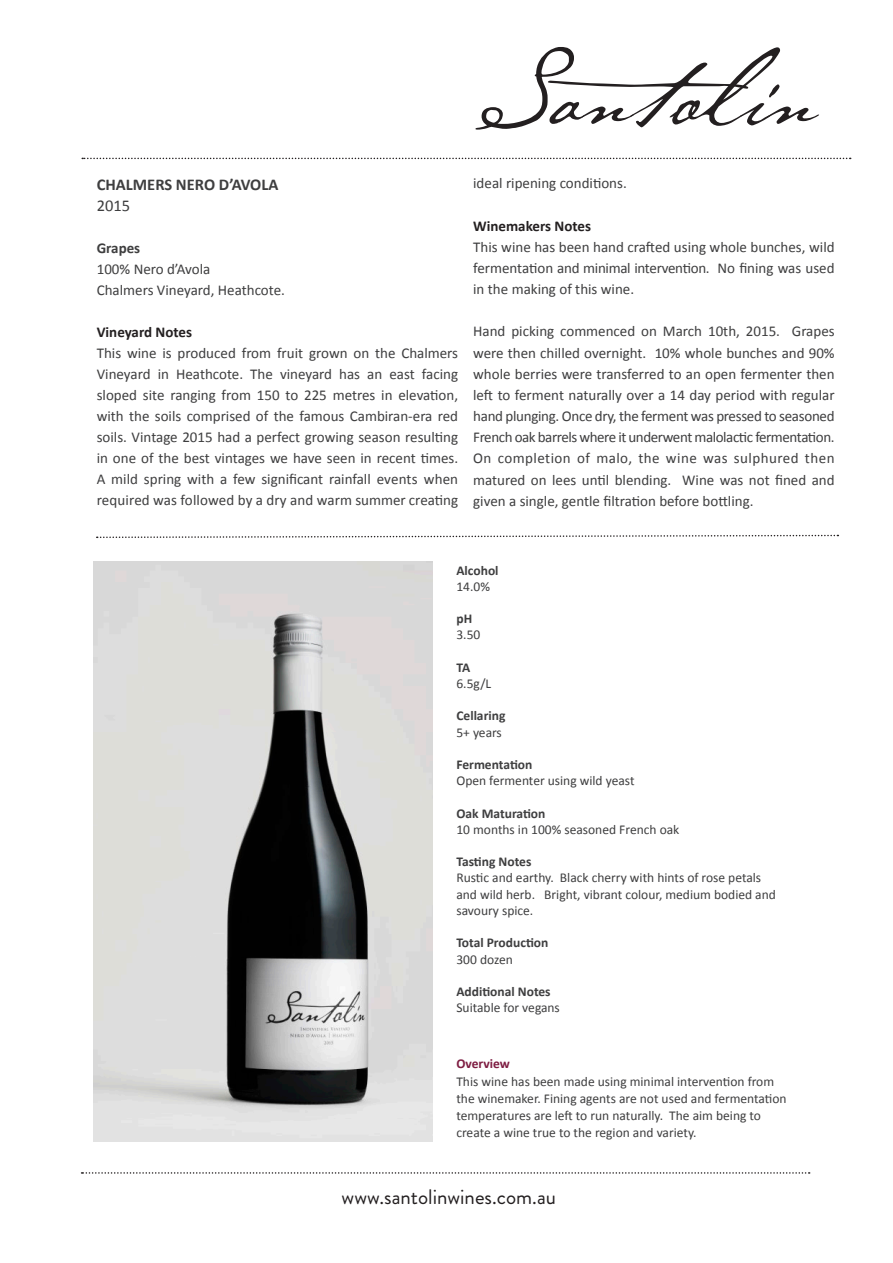
<style>
.page{position:relative;width:893px;height:1263px;background:#fff}
.page>*{position:absolute;margin:0;border:0;box-sizing:border-box;transform-origin:0 0}
.t1{font:102px "P22 Cezanne Alt Two";color:#231f20}
.t2{font:21px "Brandon Grotesque";color:#231f20}
.t3{font:700 16.5px "Calibri";color:#3e3e3f}
.t4{font:16.5px "Calibri";color:#3e3e3f}
.t5{font:15px/21.1px "Calibri";color:#3e3e3f;text-align:justify}
.t6{font:700 15px "Calibri";color:#231f20}
.t7{font:700 15px "Calibri";color:#3e3e3f}
.t8{font:13.5px/16.2px "Calibri";color:#3e3e3f}
.t9{font:700 13.5px "Calibri";color:#3e3e3f}
.t10{font:700 13.5px "Calibri";color:#7e1d42}
</style>
<div class="page">
<svg style="left:82px;top:158px;width:769px;height:1px"></svg>
<img style="left:94px;top:561px;width:338px;height:581px">
<svg style="left:97px;top:534px;width:741px;height:5px"></svg>
<svg style="left:82px;top:1172px;width:728px;height:2px"></svg>
<p class="t1" style="left:472px;top:27px;width:361px">Santolin</p>
<p class="t3" style="left:97px;top:172px;width:183px">CHALMERS NERO D’AVOLA</p>
<p class="t4" style="left:97px;top:194px;width:35px">2015</p>
<p class="t7" style="left:97px;top:237px;width:45px">Grapes</p>
<p class="t5" style="left:97px;top:258px;width:115px">100% Nero d’Avola</p>
<p class="t5" style="left:97px;top:279px;width:190px">Chalmers Vineyard, Heathcote.</p>
<p class="t6" style="left:97px;top:321px;width:97px">Vineyard Notes</p>
<p class="t5" style="left:97px;top:342px;width:363px">This wine is produced from fruit grown on the Chalmers Vineyard in Heathcote. The vineyard has an east facing sloped site ranging from 150 to 225 metres in elevation, with the soils comprised of the famous Cambiran-era red soils. Vintage 2015 had a perfect growing season resulting in one of the best vintages we have seen in recent times.<br>A mild spring with a few significant rainfall events when required was followed by a dry and warm summer creating</p>
<p class="t5" style="left:473px;top:172px;width:155px">ideal ripening conditions.</p>
<p class="t6" style="left:473px;top:215px;width:119px">Winemakers Notes</p>
<p class="t5" style="left:473px;top:236px;width:363px">This wine has been hand crafted using whole bunches, wild fermentation and minimal intervention. No fining was used in the making of this wine.</p>
<p class="t5" style="left:473px;top:320px;width:363px">Hand picking commenced on March 10th, 2015. Grapes were then chilled overnight. 10% whole bunches and 90% whole berries were transferred to an open fermenter then left to ferment naturally over a 14 day period with regular hand plunging. Once dry, the ferment was pressed to seasoned French oak barrels where it underwent malolactic fermentation.<br>On completion of malo, the wine was sulphured then matured on lees until blending. Wine was not fined and given a single, gentle filtration before bottling.</p>
<p class="t9" style="left:456px;top:561px;width:44px">Alcohol</p>
<p class="t8" style="left:456px;top:578px;width:35px">14.0%</p>
<p class="t9" style="left:456px;top:609px;width:17px">pH</p>
<p class="t8" style="left:456px;top:626px;width:25px">3.50</p>
<p class="t9" style="left:456px;top:658px;width:15px">TA</p>
<p class="t8" style="left:456px;top:675px;width:36px">6.5g/L</p>
<p class="t9" style="left:456px;top:706px;width:51px">Cellaring</p>
<p class="t8" style="left:456px;top:724px;width:47px">5+ years</p>
<p class="t9" style="left:456px;top:755px;width:77px">Fermentation</p>
<p class="t8" style="left:456px;top:772px;width:180px">Open fermenter using wild yeast</p>
<p class="t9" style="left:456px;top:804px;width:91px">Oak Maturation</p>
<p class="t8" style="left:456px;top:821px;width:224px">10 months in 100% seasoned French oak</p>
<p class="t9" style="left:456px;top:852px;width:77px">Tasting Notes</p>
<p class="t8" style="left:456px;top:869px;width:321px">Rustic and earthy. Black cherry with hints of rose petals and wild herb. Bright, vibrant colour, medium bodied and savoury spice.</p>
<p class="t9" style="left:456px;top:933px;width:93px">Total Production</p>
<p class="t8" style="left:456px;top:950px;width:58px">300 dozen</p>
<p class="t9" style="left:456px;top:982px;width:96px">Additional Notes</p>
<p class="t8" style="left:456px;top:999px;width:105px">Suitable for vegans</p>
<p class="t10" style="left:456px;top:1054px;width:55px">Overview</p>
<p class="t8" style="left:456px;top:1072px;width:332px;line-height:17.2px">This wine has been made using minimal intervention from the winemaker. Fining agents are not used and fermentation temperatures are left to run naturally. The aim being to</p>
<p class="t8" style="left:456px;top:1124px;width:242px">create a wine true to the region and variety.</p>
<p class="t2" style="left:342px;top:1182px;width:216px">www.santolinwines.com.au</p>
</div>
